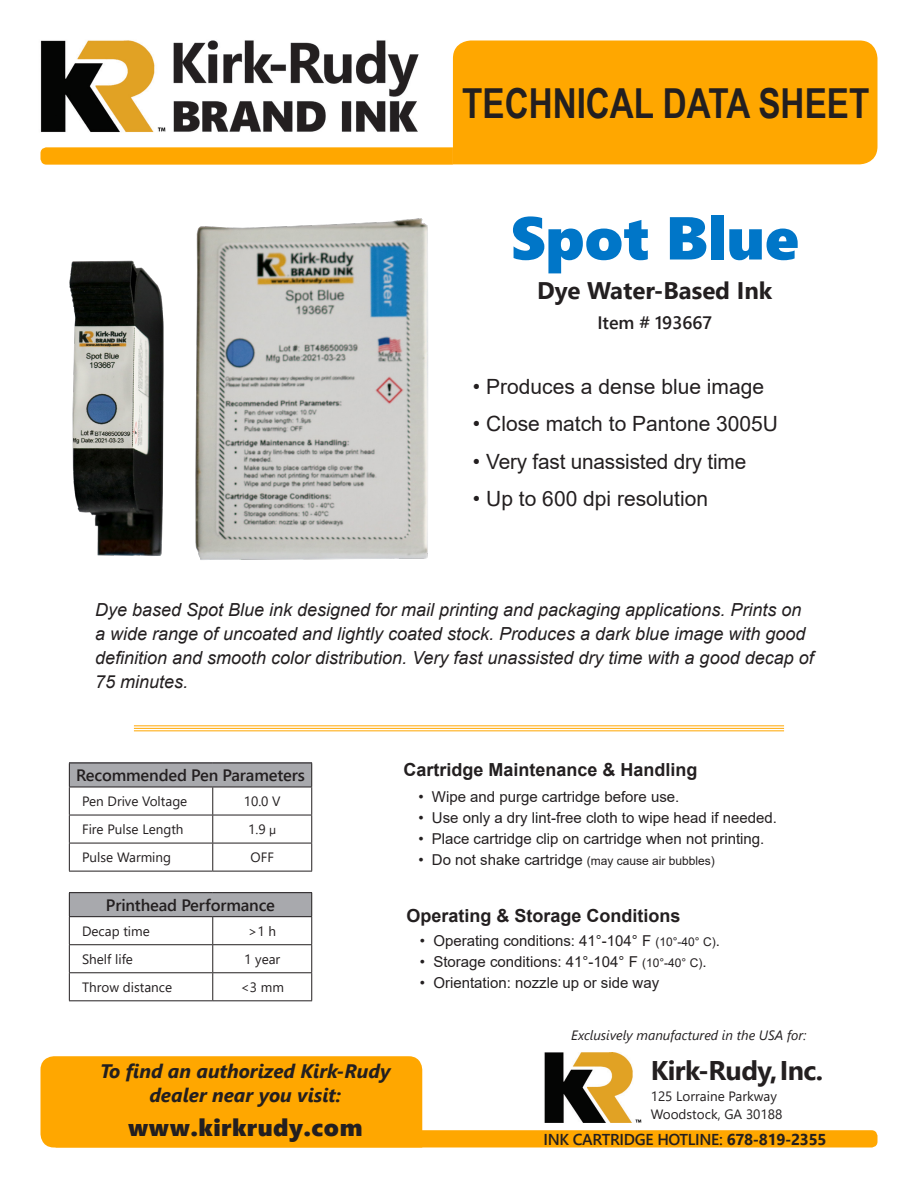
<style>
.page{position:relative;width:918px;height:1188px;background:#fff}
.page>*{position:absolute;margin:0;border:0;box-sizing:border-box;transform-origin:0 0}
.t1{font:60.45px "Segoe UI Black";color:#0076c8}
.t2{font:700 41.4px "Arial Narrow";color:#231f20}
.t3{font:700 27px "Segoe UI";letter-spacing:-.02em;color:#231f20}
.t4{font:700 24px "Segoe UI";color:#231f20}
.t5{font:24px "Segoe UI Black";letter-spacing:.02em;color:#231f20}
.t6{font:21px "Arial";color:#231f20}
.t7{font:italic 700 19.5px/23.4px "Segoe UI";color:#231f20;text-align:center}
.t8{font:italic 18px/24px "Arial";color:#231f20}
.t9{font:700 18px "Arial";color:#231f20}
.t10{font:600 18px "Segoe UI";color:#231f20}
.t11{font:600 16.5px "Segoe UI";letter-spacing:-.01em;color:#231f20}
.t12{font:600 15.75px "Segoe UI";letter-spacing:-.02em;color:#231f20}
.t13{font:15px "Arial";color:#231f20}
.t14{font:13.5px "Segoe UI";color:#231f20}
.t15{font:italic 13.5px "Segoe UI";color:#231f20}
.s1{font-size:12px}
.s2{font-weight:700}
</style>
<div class="page">
<div style="left:453px;top:40px;width:425px;height:124px;background:#ffa700"></div>
<img style="left:40px;top:40px;width:379px;height:93px">
<svg style="left:40px;top:147px;width:413px;height:18px"></svg>
<svg style="left:40px;top:1056px;width:838px;height:92px"></svg>
<img style="left:543px;top:1052px;width:99px;height:70px">
<div style="left:69px;top:763px;width:243px;height:24px;background:#a8a9ad"></div>
<hr style="left:69px;top:815px;width:144px;height:1px;background:#231f20">
<hr style="left:213px;top:815px;width:99px;height:1px;background:#231f20">
<hr style="left:69px;top:843px;width:144px;height:1px;background:#231f20">
<hr style="left:213px;top:843px;width:99px;height:1px;background:#231f20">
<svg style="left:212px;top:788px;width:1px;height:83px"></svg>
<hr style="left:213px;top:871px;width:99px;height:1px;background:#231f20">
<hr style="left:69px;top:871px;width:144px;height:1px;background:#231f20">
<hr style="left:69px;top:763px;width:144px;height:1px;background:#231f20">
<svg style="left:69px;top:763px;width:1px;height:108px"></svg>
<hr style="left:213px;top:763px;width:99px;height:1px;background:#231f20">
<svg style="left:311px;top:763px;width:1px;height:108px"></svg>
<hr style="left:69px;top:787px;width:144px;height:1px;background:#231f20">
<hr style="left:213px;top:787px;width:99px;height:1px;background:#231f20">
<div style="left:69px;top:893px;width:243px;height:24px;background:#a8a9ad"></div>
<hr style="left:69px;top:944px;width:144px;height:1px;background:#231f20">
<hr style="left:213px;top:944px;width:99px;height:1px;background:#231f20">
<hr style="left:69px;top:972px;width:144px;height:1px;background:#231f20">
<hr style="left:213px;top:972px;width:99px;height:1px;background:#231f20">
<svg style="left:212px;top:917px;width:1px;height:83px"></svg>
<hr style="left:213px;top:1000px;width:99px;height:1px;background:#231f20">
<hr style="left:69px;top:1000px;width:144px;height:1px;background:#231f20">
<hr style="left:69px;top:892px;width:144px;height:1px;background:#231f20">
<svg style="left:69px;top:893px;width:1px;height:107px"></svg>
<hr style="left:213px;top:892px;width:99px;height:1px;background:#231f20">
<svg style="left:311px;top:893px;width:1px;height:107px"></svg>
<hr style="left:69px;top:916px;width:144px;height:1px;background:#231f20">
<hr style="left:213px;top:916px;width:99px;height:1px;background:#231f20">
<hr style="left:134px;top:725px;width:650px;height:1px;background:#ffa700">
<hr style="left:134px;top:728px;width:650px;height:1px;background:#ffa700">
<hr style="left:134px;top:730px;width:650px;height:1px;background:#ffa700">
<img style="left:69px;top:218px;width:359px;height:342px">
<p class="t2" style="left:462px;top:72px;width:409px">TECHNICAL DATA SHEET</p>
<p class="t1" style="left:511px;top:194px;width:290px">Spot Blue</p>
<p class="t4" style="left:537px;top:267px;width:237px">Dye Water-Based Ink</p>
<p class="t10" style="left:597px;top:305px;width:116px">Item # 193667</p>
<p class="t6" style="left:473px;top:372px;width:293px">• Produces a dense blue image</p>
<p class="t6" style="left:473px;top:409px;width:307px">• Close match to Pantone 3005U</p>
<p class="t6" style="left:473px;top:447px;width:275px">• Very fast unassisted dry time</p>
<p class="t6" style="left:473px;top:484px;width:237px">• Up to 600 dpi resolution</p>
<p class="t8" style="left:95px;top:598px;width:720px">Dye based Spot Blue ink designed for mail printing and packaging applications. Prints on a wide range of uncoated and lightly coated stock. Produces a dark blue image with good definition and smooth color distribution. Very fast unassisted dry time with a good decap of 75 minutes.</p>
<p class="t11" style="left:76px;top:760px;width:230px">Recommended Pen Parameters</p>
<p class="t14" style="left:82px;top:788px;width:107px">Pen Drive Voltage</p>
<p class="t14" style="left:244px;top:788px;width:38px">10.0 V</p>
<p class="t14" style="left:82px;top:816px;width:103px">Fire Pulse Length</p>
<p class="t14" style="left:248px;top:816px;width:30px">1.9 µ</p>
<p class="t14" style="left:82px;top:844px;width:91px">Pulse Warming</p>
<p class="t14" style="left:251px;top:844px;width:25px">OFF</p>
<p class="t11" style="left:106px;top:889px;width:171px">Printhead Performance</p>
<p class="t14" style="left:82px;top:918px;width:69px">Decap time</p>
<p class="t14" style="left:248px;top:918px;width:29px">&gt;1 h</p>
<p class="t14" style="left:82px;top:946px;width:52px">Shelf life</p>
<p class="t14" style="left:244px;top:946px;width:38px">1 year</p>
<p class="t14" style="left:82px;top:974px;width:92px">Throw distance</p>
<p class="t14" style="left:241px;top:974px;width:45px">&lt;3 mm</p>
<p class="t9" style="left:403px;top:757px;width:296px">Cartridge Maintenance &amp; Handling</p>
<p class="t13" style="left:418px;top:787px;width:263px">• Wipe and purge cartridge before use.</p>
<p class="t13" style="left:418px;top:808px;width:360px">• Use only a dry lint-free cloth to wipe head if needed.</p>
<p class="t13" style="left:418px;top:829px;width:348px">• Place cartridge clip on cartridge when not printing.</p>
<p class="t13" style="left:418px;top:850px;width:298px">• Do not shake cartridge <span class="s1">(may cause air bubbles)</span></p>
<p class="t9" style="left:406px;top:903px;width:276px">Operating &amp; Storage Conditions</p>
<p class="t13" style="left:420px;top:931px;width:302px">• Operating conditions: 41°-104° F <span class="s1">(10°-40° C)</span>.</p>
<p class="t13" style="left:420px;top:952px;width:288px">• Storage conditions: 41°-104° F <span class="s1">(10°-40° C)</span>.</p>
<p class="t13" style="left:420px;top:973px;width:241px">• Orientation: nozzle up or side way</p>
<p class="t7" style="left:100px;top:1057px;width:292px">To find an authorized Kirk-Rudy dealer near you visit:</p>
<p class="t5" style="left:128px;top:1110px;width:236px">www.kirkrudy.com</p>
<p class="t15" style="left:571px;top:1022px;width:237px">Exclusively manufactured in the USA for:</p>
<p class="t3" style="left:651px;top:1045px;width:174px">Kirk-Rudy, Inc.</p>
<p class="t14" style="left:651px;top:1083px;width:128px">125 Lorraine Parkway</p>
<p class="t14" style="left:651px;top:1101px;width:133px">Woodstock, GA 30188</p>
<p class="t12" style="left:543px;top:1124px;width:285px">INK CARTRIDGE HOTLINE: <span class="s2">678-819-2355</span></p>
</div>
